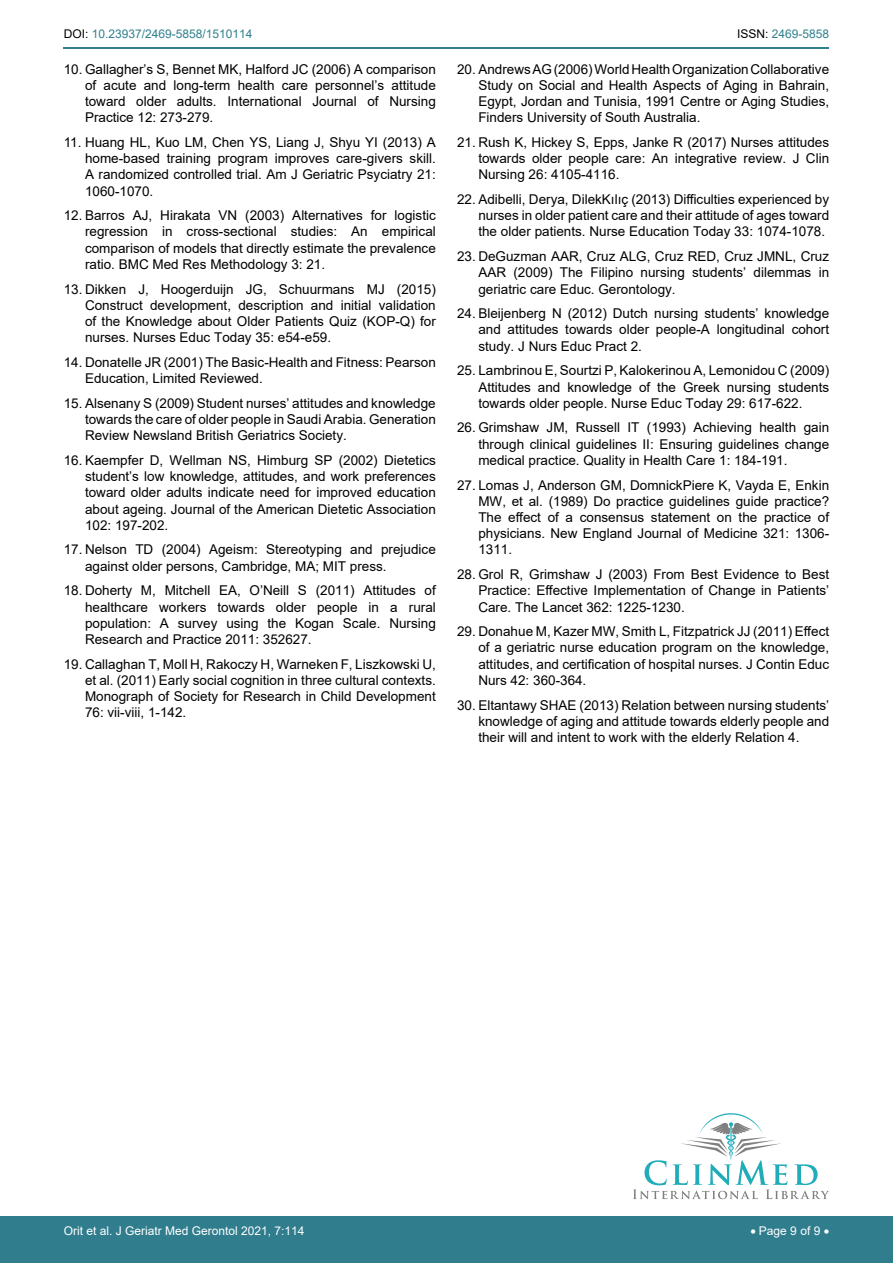
<style>
.page{position:relative;width:893px;height:1263px;background:#fff}
.page>*{position:absolute;margin:0;border:0;box-sizing:border-box;transform-origin:0 0}
.t1{font:13.5px/16.2px "Arial";color:#000;text-align:justify}
.t2{font:12px "Arial";color:#fff}
.t3{font:12px "Arial";color:#30808d}
.s1{color:#000}
.s2{font-style:italic}
</style>
<div class="page">
<hr style="left:64px;top:47px;width:765px;height:1px;background:#30808d">
<div style="left:0;top:1217px;width:893px;height:46px;background:#307d8d"></div>
<svg style="left:633px;top:1113px;width:196px;height:86px"></svg>
<p class="t3" style="left:64px;top:26px;width:190px"><span class="s1">DOI:</span> 10.23937/2469-5858/1510114</p>
<p class="t3" style="left:737px;top:26px;width:94px"><span class="s1">ISSN:</span> 2469-5858</p>
<p class="t1" style="left:85px;top:61px;width:352px;text-indent:-21px">10. Gallagher’s S, Bennet MK, Halford JC (2006) A comparison of acute and long-term health care personnel’s attitude toward older adults. International Journal of Nursing Practice 12: 273-279.</p>
<p class="t1" style="left:85px;top:134px;width:352px;text-indent:-21px">11. Huang HL, Kuo LM, Chen YS, Liang J, Shyu YI (2013) A home-based training program improves care-givers skill.<br>A randomized controlled trial. Am J Geriatric Psyciatry 21:<br>1060-1070.</p>
<p class="t1" style="left:85px;top:207px;width:352px;text-indent:-21px">12. Barros AJ, Hirakata VN (2003) Alternatives for logistic regression in cross-sectional studies: An empirical comparison of models that directly estimate the prevalence ratio. BMC Med Res Methodology 3: 21.</p>
<p class="t1" style="left:85px;top:281px;width:352px;text-indent:-21px">13. Dikken J, Hoogerduijn JG, Schuurmans MJ (2015)<br>Construct development, description and initial validation of the Knowledge about Older Patients Quiz (KOP-Q) for nurses. Nurses Educ Today 35: e54-e59.</p>
<p class="t1" style="left:85px;top:354px;width:352px;text-indent:-21px">14. Donatelle JR (2001) The Basic-Health and Fitness: Pearson<br>Education, Limited Reviewed.</p>
<p class="t1" style="left:85px;top:395px;width:352px;text-indent:-21px">15. Alsenany S (2009) Student nurses’ attitudes and knowledge towards the care of older people in Saudi Arabia. Generation Review Newsland British Geriatrics Society.</p>
<p class="t1" style="left:85px;top:452px;width:352px;text-indent:-21px">16. Kaempfer D, Wellman NS, Himburg SP (2002) Dietetics student’s low knowledge, attitudes, and work preferences toward older adults indicate need for improved education about ageing. Journal of the American Dietetic Association 102: 197-202.</p>
<p class="t1" style="left:85px;top:541px;width:352px;text-indent:-21px">17. Nelson TD (2004) Ageism: Stereotyping and prejudice against older persons, Cambridge, MA; MIT press.</p>
<p class="t1" style="left:85px;top:582px;width:352px;text-indent:-21px">18. Doherty M, Mitchell EA, O’Neill S (2011) Attitudes of healthcare workers towards older people in a rural population: A survey using the Kogan Scale. Nursing Research and Practice 2011: 352627.</p>
<p class="t1" style="left:85px;top:656px;width:352px;text-indent:-21px">19. Callaghan T, Moll H, Rakoczy H, Warneken F, Liszkowski U, et al. (2011) Early social cognition in three cultural contexts.<br>Monograph of Society for Research in Child Development 76: vii-viii, 1-142.</p>
<p class="t1" style="left:478px;top:61px;width:352px;text-indent:-21px">20. Andrews AG (2006) World Health Organization Collaborative Study on Social and Health Aspects of Aging in Bahrain, Egypt, Jordan and Tunisia, 1991 Centre or Aging Studies, Finders University of South Australia.</p>
<p class="t1" style="left:478px;top:134px;width:352px;text-indent:-21px">21. Rush K, Hickey S, Epps, Janke R (2017) Nurses attitudes towards older people care: An integrative review. J Clin Nursing 26: 4105-4116.</p>
<p class="t1" style="left:478px;top:191px;width:352px;text-indent:-21px">22. Adibelli, Derya, DilekKılıç (2013) Difficulties experienced by nurses in older patient care and their attitude of ages toward the older patients. Nurse Education Today 33: 1074-1078.</p>
<p class="t1" style="left:478px;top:248px;width:352px;text-indent:-21px">23. DeGuzman AAR, Cruz ALG, Cruz RED, Cruz JMNL, Cruz AAR (2009) The Filipino nursing students’ dilemmas in geriatric care Educ. Gerontology.</p>
<p class="t1" style="left:478px;top:305px;width:352px;text-indent:-21px">24. Bleijenberg N (2012) Dutch nursing students’ knowledge and attitudes towards older people-A longitudinal cohort study. J Nurs Educ Pract 2.</p>
<p class="t1" style="left:478px;top:362px;width:352px;text-indent:-21px">25. Lambrinou E, Sourtzi P, Kalokerinou A, Lemonidou C (2009)<br>Attitudes and knowledge of the Greek nursing students towards older people. Nurse Educ Today 29: 617-622.</p>
<p class="t1" style="left:478px;top:420px;width:352px;text-indent:-21px">26. Grimshaw JM, Russell IT (1993) Achieving health gain through clinical guidelines II: Ensuring guidelines change medical practice. Quality in Health Care 1: 184-191.</p>
<p class="t1" style="left:478px;top:477px;width:352px;text-indent:-21px">27. Lomas J, Anderson GM, DomnickPiere K, Vayda E, Enkin MW, et al. (1989) Do practice guidelines guide practice?<br>The effect of a consensus statement on the practice of physicians. New England Journal of Medicine 321: 1306- 1311.</p>
<p class="t1" style="left:478px;top:566px;width:352px;text-indent:-21px">28. Grol R, Grimshaw J (2003) From Best Evidence to Best Practice: Effective Implementation of Change in Patients’ Care. The Lancet 362: 1225-1230.</p>
<p class="t1" style="left:478px;top:623px;width:352px;text-indent:-21px">29. Donahue M, Kazer MW, Smith L, Fitzpatrick JJ (2011) Effect of a geriatric nurse education program on the knowledge, attitudes, and certification of hospital nurses. J Contin Educ Nurs 42: 360-364<span class="s2">.</span></p>
<p class="t1" style="left:478px;top:697px;width:352px;text-indent:-21px">30. Eltantawy SHAE (2013) Relation between nursing students’ knowledge of aging and attitude towards elderly people and their will and intent to work with the elderly Relation 4.</p>
<p class="t2" style="left:64px;top:1223px;width:242px">Orit et al. J Geriatr Med Gerontol 2021, 7:114</p>
<p class="t2" style="left:750px;top:1223px;width:80px">• Page 9 of 9 •</p>
</div>
